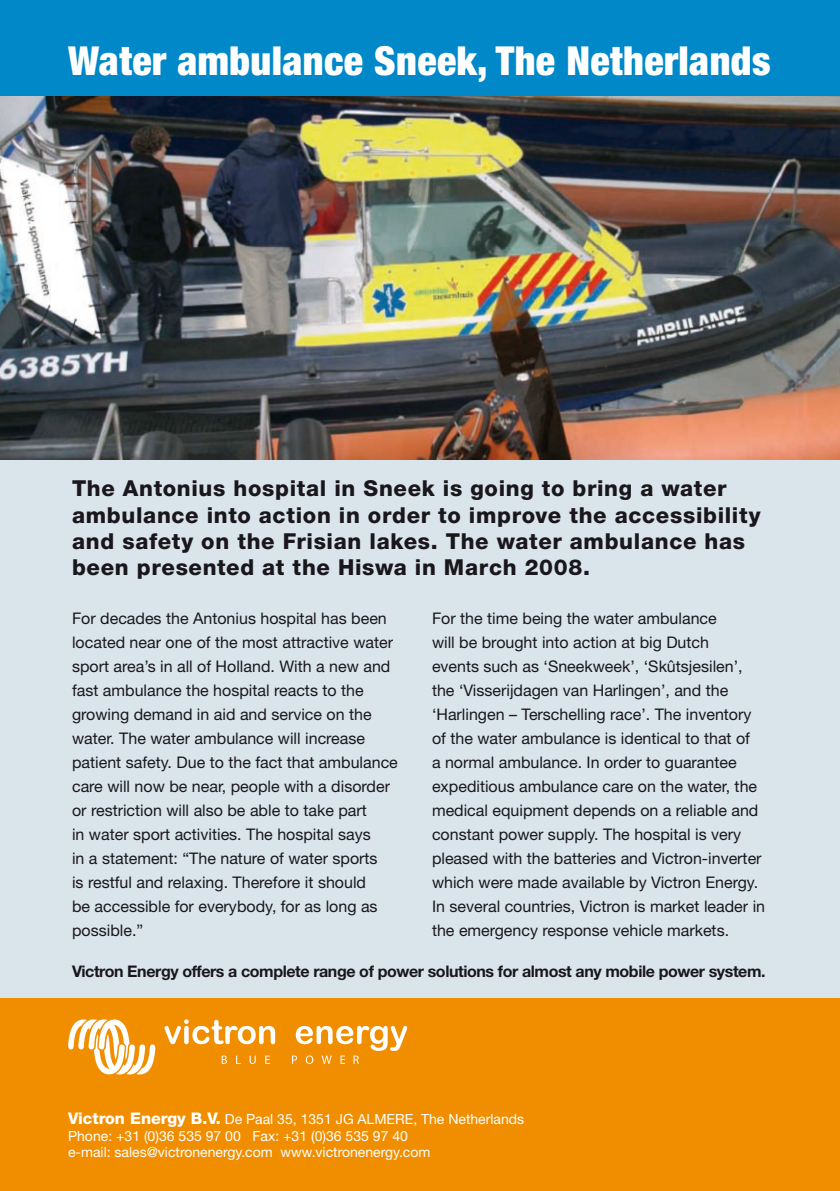
<style>
.page{position:relative;width:840px;height:1191px;background:#fff}
.page>*{position:absolute;margin:0;border:0;box-sizing:border-box;transform-origin:0 0}
.t1{font:900 condensed 40px "Helvetica Neue";letter-spacing:.01em;color:#fff}
.t2{font:800 22px/26.4px "Helvetica Neue";letter-spacing:.03em;color:#1a171c}
.t3{font:16px/24px "Helvetica Neue";color:#1a171c}
.t4{font:700 16px "Helvetica Neue";letter-spacing:-.025em;color:#1a171c}
.t5{font:14px/16.8px "Helvetica Neue";color:#fff}
.s1{font-weight:800;font-size:16px}
</style>
<div class="page">
<div style="left:0;top:459px;width:839px;height:539px;background:#dae5eb"></div>
<div style="left:0;top:0;width:839px;height:96px;background:#0088c9"></div>
<div style="left:0;top:998px;width:839px;height:193px;background:#f18e00"></div>
<svg style="left:68px;top:1019px;width:88px;height:56px"></svg>
<svg style="left:164px;top:1019px;width:243px;height:45px"></svg>
<img style="left:0;top:96px;width:839px;height:363px">
<h1 class="t1" style="left:68px;top:36px;width:703px">Water ambulance Sneek, The Netherlands</h1>
<h2 class="t2" style="left:72px;top:475px;width:689px">The Antonius hospital in Sneek is going to bring a water ambulance into action in order to improve the accessibility and safety on the Frisian lakes. The water ambulance has been presented at the Hiswa in March 2008.</h2>
<p class="t3" style="left:72px;top:606px;width:327px">For decades the Antonius hospital has been located near one of the most attractive water sport area’s in all of Holland. With a new and fast ambulance the hospital reacts to the growing demand in aid and service on the water. The water ambulance will increase patient safety. Due to the fact that ambulance care will now be near, people with a disorder or restriction will also be able to take part<br>in water sport activities. The hospital says<br>in a statement: “The nature of water sports<br>is restful and relaxing. Therefore it should<br>be accessible for everybody, for as long as possible.”</p>
<p class="t3" style="left:432px;top:606px;width:334px">For the time being the water ambulance<br>will be brought into action at big Dutch<br>events such as ‘Sneekweek’, ‘Skûtsjesilen’, the ‘Visserijdagen van Harlingen’, and the ‘Harlingen – Terschelling race’. The inventory of the water ambulance is identical to that of<br>a normal ambulance. In order to guarantee expeditious ambulance care on the water, the medical equipment depends on a reliable and constant power supply. The hospital is very pleased with the batteries and Victron-inverter which were made available by Victron Energy.<br>In several countries, Victron is market leader in the emergency response vehicle markets.</p>
<p class="t4" style="left:72px;top:961px;width:694px">Victron Energy offers a complete range of power solutions for almost any mobile power system.</p>
<p class="t5" style="left:68px;top:1110px;width:457px"><span class="s1">Victron Energy B.V.</span> De Paal 35, 1351 JG ALMERE, The Netherlands<br>Phone: +31 (0)36 535 97 00 Fax: +31 (0)36 535 97 40<br>e-mail: sales@victronenergy.com www.victronenergy.com</p>
</div>
